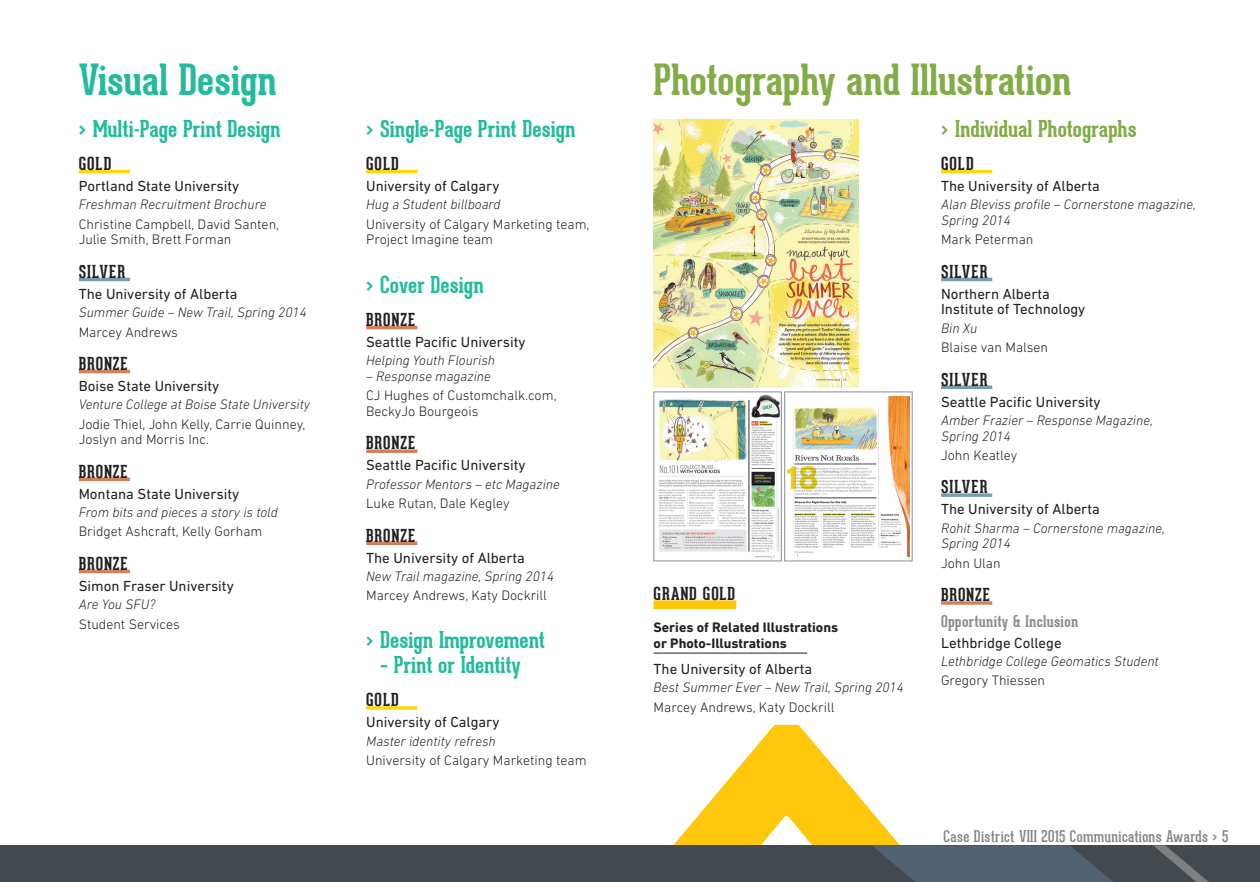
<style>
.page{position:relative;width:1260px;height:882px;background:#fff}
.page>*{position:absolute;margin:0;border:0;box-sizing:border-box;transform-origin:0 0}
.t1{font:700 42px "Geared Slab";color:#83ac48}
.t2{font:700 42px "Geared Slab";color:#24bb9d}
.t3{font:700 22.75px "Geared Slab";color:#24bb9d}
.t4{font:700 22.75px "Geared Slab";color:#83ac48}
.t5{font:700 17.5px "Geared Slab";letter-spacing:.05em;color:#231f20}
.t6{font:15.75px "Geared Slab";letter-spacing:.02em;color:#808285}
.t7{font:700 15.75px "Geared Slab";letter-spacing:.02em;color:#8a8c8f}
.t8{font:14.88px/15.8px "DIN Next LT Pro";color:#231f20}
.t9{font:italic 300 14px/15.8px "DIN Next LT Pro";color:#231f20}
.t10{font:300 14px/15.8px "DIN Next LT Pro";color:#231f20}
.t11{font:700 14px/15.8px "DIN Next LT Pro";color:#231f20}
</style>
<div class="page">
<svg style="left:673px;top:725px;width:227px;height:120px;fill:#fec70c"></svg>
<div style="left:0;top:845px;width:1260px;height:37px;background:#43494d"></div>
<svg style="left:872px;top:845px;width:241px;height:37px"></svg>
<svg style="left:1153px;top:845px;width:56px;height:37px"></svg>
<hr style="left:79px;top:170px;width:51px;height:3px;background:#ffd80a">
<hr style="left:79px;top:278px;width:51px;height:3px;background:#789db0">
<hr style="left:79px;top:370px;width:51px;height:3px;background:#d0825a">
<hr style="left:79px;top:478px;width:51px;height:3px;background:#d0825a">
<hr style="left:79px;top:570px;width:51px;height:3px;background:#d0825a">
<hr style="left:366px;top:170px;width:51px;height:3px;background:#ffd80a">
<hr style="left:366px;top:326px;width:51px;height:3px;background:#d0825a">
<svg style="left:366px;top:449px;width:51px;height:4px"></svg>
<hr style="left:366px;top:542px;width:51px;height:3px;background:#d0825a">
<svg style="left:366px;top:706px;width:51px;height:4px"></svg>
<div style="left:654px;top:600px;width:82px;height:9px;background:#fec70c"></div>
<hr style="left:654px;top:653px;width:153px;height:1px;background:#231f20">
<hr style="left:941px;top:170px;width:51px;height:3px;background:#ffd80a">
<hr style="left:941px;top:278px;width:51px;height:3px;background:#789db0">
<hr style="left:941px;top:386px;width:51px;height:3px;background:#789db0">
<svg style="left:941px;top:493px;width:51px;height:4px"></svg>
<svg style="left:941px;top:601px;width:51px;height:4px"></svg>
<img style="left:654px;top:120px;width:204px;height:267px">
<img style="left:658px;top:394px;width:122px;height:165px">
<div style="left:654px;top:392px;width:128px;height:169px;border:1px solid #8a8c8f"></div>
<img style="left:787px;top:396px;width:123px;height:161px">
<div style="left:784px;top:392px;width:128px;height:169px;border:1px solid #8a8c8f"></div>
<h1 class="t2" style="left:79px;top:53px;width:200px">Visual Design</h1>
<h1 class="t1" style="left:654px;top:53px;width:419px">Photography and Illustration</h1>
<h2 class="t3" style="left:79px;top:114px;width:203px">&gt; Multi-Page Print Design</h2>
<p class="t5" style="left:79px;top:153px;width:34px">GOLD</p>
<p class="t8" style="left:79px;top:178px;width:162px">Portland State University</p>
<p class="t9" style="left:79px;top:196px;width:189px">Freshman Recruitment Brochure</p>
<p class="t10" style="left:79px;top:216px;width:202px">Christine Campbell, David Santen,<br>Julie Smith, Brett Forman</p>
<p class="t5" style="left:79px;top:260px;width:48px">SILVER</p>
<p class="t8" style="left:79px;top:286px;width:160px">The University of Alberta</p>
<p class="t9" style="left:79px;top:304px;width:230px">Summer Guide – New Trail, Spring 2014</p>
<p class="t10" style="left:79px;top:324px;width:101px">Marcey Andrews</p>
<p class="t5" style="left:79px;top:352px;width:50px">BRONZE</p>
<p class="t8" style="left:79px;top:378px;width:142px">Boise State University</p>
<p class="t9" style="left:79px;top:396px;width:233px">Venture College at Boise State University</p>
<p class="t10" style="left:79px;top:416px;width:228px">Jodie Thiel, John Kelly, Carrie Quinney,<br>Joslyn and Morris Inc.</p>
<p class="t5" style="left:79px;top:460px;width:50px">BRONZE</p>
<p class="t8" style="left:79px;top:486px;width:162px">Montana State University</p>
<p class="t9" style="left:79px;top:504px;width:201px">From bits and pieces a story is told</p>
<p class="t10" style="left:79px;top:524px;width:185px">Bridget Ashcraft, Kelly Gorham</p>
<p class="t5" style="left:79px;top:552px;width:50px">BRONZE</p>
<p class="t8" style="left:79px;top:578px;width:157px">Simon Fraser University</p>
<p class="t9" style="left:79px;top:596px;width:78px">Are You SFU?</p>
<p class="t10" style="left:79px;top:616px;width:103px">Student Services</p>
<h2 class="t3" style="left:366px;top:114px;width:211px">&gt; Single-Page Print Design</h2>
<p class="t5" style="left:366px;top:153px;width:34px">GOLD</p>
<p class="t8" style="left:366px;top:178px;width:135px">University of Calgary</p>
<p class="t9" style="left:366px;top:196px;width:136px">Hug a Student billboard</p>
<p class="t10" style="left:366px;top:216px;width:225px">University of Calgary Marketing team,<br>Project Imagine team</p>
<h2 class="t3" style="left:366px;top:270px;width:119px">&gt; Cover Design</h2>
<p class="t5" style="left:366px;top:308px;width:50px">BRONZE</p>
<p class="t8" style="left:366px;top:334px;width:161px">Seattle Pacific University</p>
<p class="t9" style="left:366px;top:352px;width:130px">Helping Youth Flourish</p>
<p class="t9" style="left:366px;top:368px;width:126px">– Response magazine</p>
<p class="t10" style="left:366px;top:388px;width:192px">CJ Hughes of Customchalk.com,<br>BeckyJo Bourgeois</p>
<p class="t5" style="left:366px;top:432px;width:50px">BRONZE</p>
<p class="t8" style="left:366px;top:457px;width:161px">Seattle Pacific University</p>
<p class="t9" style="left:366px;top:476px;width:195px">Professor Mentors – etc Magazine</p>
<p class="t10" style="left:366px;top:495px;width:145px">Luke Rutan, Dale Kegley</p>
<p class="t5" style="left:366px;top:524px;width:50px">BRONZE</p>
<p class="t8" style="left:366px;top:549px;width:160px">The University of Alberta</p>
<p class="t9" style="left:366px;top:568px;width:189px">New Trail magazine, Spring 2014</p>
<p class="t10" style="left:366px;top:588px;width:182px">Marcey Andrews, Katy Dockrill</p>
<h2 class="t3" style="left:366px;top:626px;width:180px">&gt; Design Improvement</h2>
<h2 class="t3" style="left:380px;top:650px;width:142px">– Print or Identity</h2>
<p class="t5" style="left:366px;top:689px;width:34px">GOLD</p>
<p class="t8" style="left:366px;top:714px;width:135px">University of Calgary</p>
<p class="t9" style="left:366px;top:733px;width:131px">Master identity refresh</p>
<p class="t10" style="left:366px;top:752px;width:222px">University of Calgary Marketing team</p>
<p class="t5" style="left:654px;top:583px;width:83px">GRAND GOLD</p>
<p class="t11" style="left:654px;top:619px;width:186px">Series of Related Illustrations or Photo-Illustrations</p>
<p class="t8" style="left:654px;top:661px;width:160px">The University of Alberta</p>
<p class="t9" style="left:654px;top:679px;width:252px">Best Summer Ever – New Trail, Spring 2014</p>
<p class="t10" style="left:654px;top:699px;width:182px">Marcey Andrews, Katy Dockrill</p>
<h2 class="t4" style="left:941px;top:114px;width:197px">&gt; Individual Photographs</h2>
<p class="t5" style="left:941px;top:153px;width:34px">GOLD</p>
<p class="t8" style="left:941px;top:178px;width:160px">The University of Alberta</p>
<p class="t9" style="left:941px;top:196px;width:256px">Alan Bleviss profile – Cornerstone magazine,<br>Spring 2014</p>
<p class="t10" style="left:941px;top:232px;width:94px">Mark Peterman</p>
<p class="t5" style="left:941px;top:260px;width:48px">SILVER</p>
<p class="t8" style="left:941px;top:286px;width:146px">Northern Alberta<br>Institute of Technology</p>
<p class="t9" style="left:941px;top:320px;width:38px">Bin Xu</p>
<p class="t10" style="left:941px;top:340px;width:109px">Blaise van Malsen</p>
<p class="t5" style="left:941px;top:368px;width:48px">SILVER</p>
<p class="t8" style="left:941px;top:393px;width:161px">Seattle Pacific University</p>
<p class="t9" style="left:941px;top:412px;width:213px">Amber Frazier – Response Magazine,<br>Spring 2014</p>
<p class="t10" style="left:941px;top:447px;width:78px">John Keatley</p>
<p class="t5" style="left:941px;top:476px;width:48px">SILVER</p>
<p class="t8" style="left:941px;top:501px;width:160px">The University of Alberta</p>
<p class="t9" style="left:941px;top:520px;width:226px">Rohit Sharma – Cornerstone magazine,<br>Spring 2014</p>
<p class="t10" style="left:941px;top:555px;width:61px">John Ulan</p>
<p class="t5" style="left:941px;top:584px;width:50px">BRONZE</p>
<p class="t7" style="left:941px;top:611px;width:139px">Opportunity &amp; Inclusion</p>
<p class="t8" style="left:941px;top:635px;width:122px">Lethbridge College</p>
<p class="t9" style="left:941px;top:653px;width:219px">Lethbridge College Geomatics Student</p>
<p class="t10" style="left:941px;top:673px;width:106px">Gregory Thiessen</p>
<p class="t6" style="left:944px;top:827px;width:286px">Case District VIII 2015 Communications Awards &gt; 5</p>
</div>
